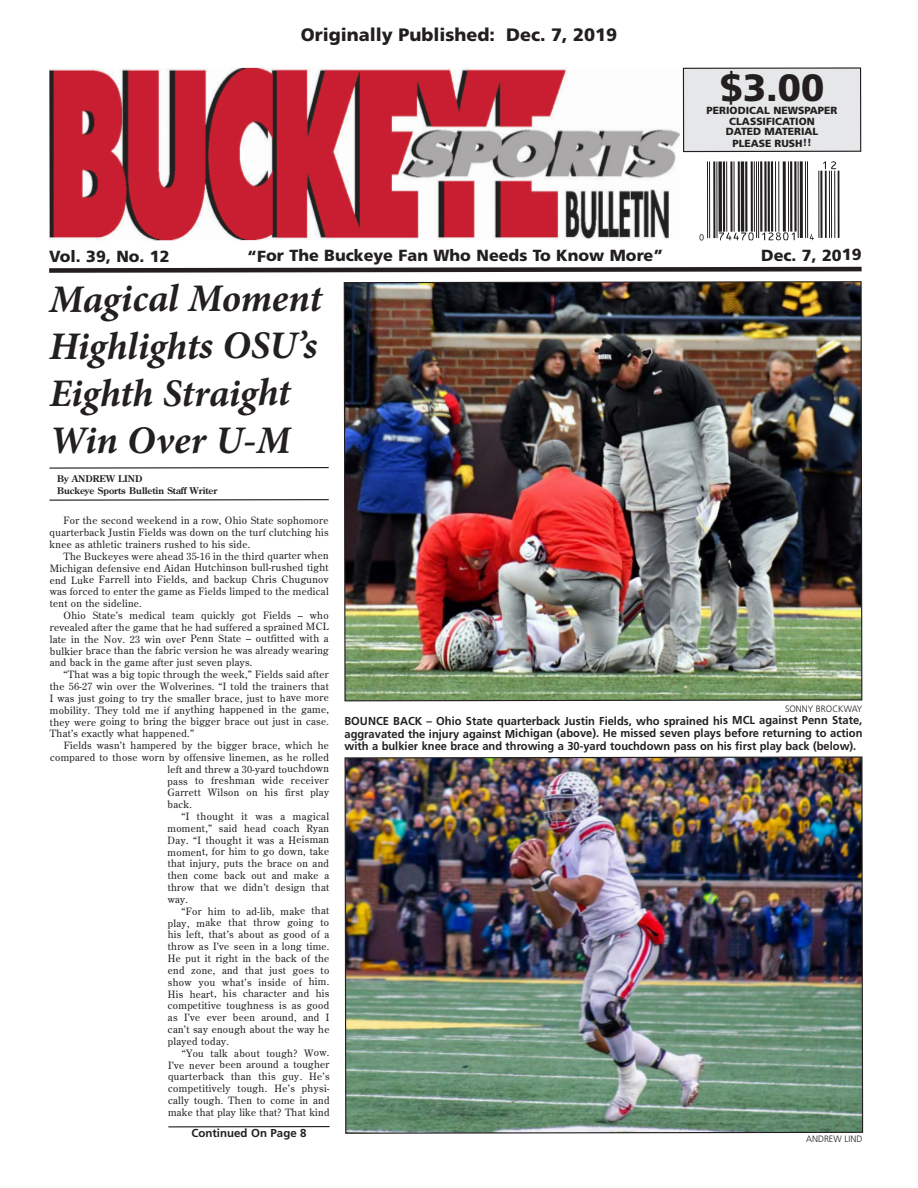
<style>
.page{position:relative;width:918px;height:1188px;background:#fff}
.page>*{position:absolute;margin:0;border:0;box-sizing:border-box;transform-origin:0 0}
.t1{font:italic 700 39px/47.1px "Minion Pro";letter-spacing:-.01em;color:#231f20}
.t2{font:900 37.95px "Frutiger LT Std";color:#231f20}
.t3{font:900 18px "Frutiger LT Std";color:#231f20}
.t4{font:900 16.05px "Frutiger LT Std";color:#231f20}
.t5{font:700 11.55px/12.6px "Frutiger LT Std";color:#231f20;text-align:justify}
.t6{font:900 10.35px/10.4px "Frutiger LT Std";color:#231f20;text-align:center}
.t7{font:10.05px "Century Old Style Std";letter-spacing:.03em;color:#231f20}
.t8{font:700 9.15px/11.4px "Century Old Style Std";color:#231f20}
.t9{font:300 9.15px "Frutiger LT Std";color:#231f20}
</style>
<div class="page">
<img style="left:49px;top:67px;width:631px;height:158px">
<svg style="left:707px;top:161px;width:133px;height:64px"></svg>
<hr style="left:707px;top:162px;width:1px;height:76px;background:#231f20">
<hr style="left:709px;top:162px;width:1px;height:76px;background:#231f20">
<hr style="left:713px;top:162px;width:2px;height:76px;background:#231f20">
<hr style="left:716px;top:161px;width:1px;height:77px;background:#231f20">
<svg style="left:718px;top:161px;width:4px;height:64px"></svg>
<hr style="left:723px;top:161px;width:2px;height:71px;background:#231f20">
<hr style="left:726px;top:161px;width:1px;height:71px;background:#231f20">
<hr style="left:730px;top:161px;width:3px;height:71px;background:#231f20">
<hr style="left:734px;top:161px;width:1px;height:71px;background:#231f20">
<hr style="left:738px;top:161px;width:2px;height:71px;background:#231f20">
<hr style="left:741px;top:161px;width:3px;height:71px;background:#231f20">
<hr style="left:745px;top:161px;width:2px;height:71px;background:#231f20">
<hr style="left:751px;top:161px;width:2px;height:71px;background:#231f20">
<hr style="left:754px;top:161px;width:1px;height:71px;background:#231f20">
<hr style="left:756px;top:161px;width:1px;height:77px;background:#231f20">
<hr style="left:758px;top:161px;width:1px;height:77px;background:#231f20">
<hr style="left:760px;top:161px;width:2px;height:71px;background:#231f20">
<hr style="left:764px;top:161px;width:3px;height:71px;background:#231f20">
<hr style="left:768px;top:161px;width:2px;height:71px;background:#231f20">
<hr style="left:771px;top:161px;width:2px;height:71px;background:#231f20">
<hr style="left:775px;top:161px;width:1px;height:71px;background:#231f20">
<hr style="left:778px;top:161px;width:1px;height:71px;background:#231f20">
<hr style="left:783px;top:161px;width:3px;height:71px;background:#231f20">
<hr style="left:788px;top:161px;width:1px;height:71px;background:#231f20">
<hr style="left:790px;top:161px;width:2px;height:71px;background:#231f20">
<hr style="left:794px;top:161px;width:3px;height:71px;background:#231f20">
<hr style="left:798px;top:161px;width:1px;height:77px;background:#231f20">
<hr style="left:800px;top:161px;width:3px;height:77px;background:#231f20">
<hr style="left:805px;top:161px;width:1px;height:77px;background:#231f20">
<hr style="left:807px;top:161px;width:1px;height:77px;background:#231f20">
<hr style="left:818px;top:171px;width:1px;height:67px;background:#231f20">
<hr style="left:820px;top:171px;width:3px;height:67px;background:#231f20">
<hr style="left:825px;top:171px;width:2px;height:67px;background:#231f20">
<hr style="left:829px;top:171px;width:1px;height:67px;background:#231f20">
<hr style="left:831px;top:171px;width:1px;height:67px;background:#231f20">
<hr style="left:834px;top:171px;width:1px;height:67px;background:#231f20">
<hr style="left:838px;top:171px;width:2px;height:67px;background:#231f20">
<svg style="left:49px;top:225px;width:813px;height:48px"></svg>
<svg style="left:823px;top:161px;width:13px;height:8px"></svg>
<div style="left:683px;top:68px;width:178px;height:84px;background:#e6e7e9"></div>
<div style="left:683px;top:67px;width:178px;height:85px;border:1px solid #231f20"></div>
<img style="left:343px;top:281px;width:520px;height:421px">
<svg style="left:49px;top:467px;width:280px;height:2px"></svg>
<svg style="left:49px;top:499px;width:280px;height:2px"></svg>
<img style="left:344px;top:756px;width:520px;height:378px">
<hr style="left:168px;top:1126px;width:162px;height:1px;background:#231f20">
<p class="t3" style="left:301px;top:23px;width:318px">Originally Published: Dec. 7, 2019</p>
<p class="t2" style="left:720px;top:64px;width:106px">$3.00</p>
<p class="t6" style="left:707px;top:106px;width:132px">PERIODICAL NEWSPAPER<br>CLASSIFICATION<br>DATED MATERIAL</p>
<p class="t6" style="left:732px;top:138px;width:81px">PLEASE RUSH!!</p>
<p class="t4" style="left:49px;top:246px;width:122px">Vol. 39, No. 12</p>
<p class="t4" style="left:247px;top:246px;width:417px">“For The Buckeye Fan Who Needs To Know More”</p>
<p class="t4" style="left:761px;top:245px;width:102px">Dec. 7, 2019</p>
<p class="t1" style="left:49px;top:275px;width:274px">Magical Moment<br>Highlights OSU’s<br>Eighth Straight<br>Win Over U-M</p>
<p class="t8" style="left:57px;top:473px;width:162px">By ANDREW LIND<br>Buckeye Sports Bulletin Staff Writer</p>
<p class="t7" style="left:63px;top:514px;width:267px">For the second weekend in a row, Ohio State sophomore</p>
<p class="t7" style="left:50px;top:526px;width:281px">quarterback Justin Fields was down on the turf clutching his</p>
<p class="t7" style="left:50px;top:538px;width:202px">knee as athletic trainers rushed to his side.</p>
<p class="t7" style="left:63px;top:550px;width:267px">The Buckeyes were ahead 35-16 in the third quarter when</p>
<p class="t7" style="left:50px;top:561px;width:280px">Michigan defensive end Aidan Hutchinson bull-rushed tight</p>
<p class="t7" style="left:50px;top:573px;width:280px">end Luke Farrell into Fields, and backup Chris Chugunov</p>
<p class="t7" style="left:50px;top:585px;width:280px">was forced to enter the game as Fields limped to the medical</p>
<p class="t7" style="left:50px;top:597px;width:94px">tent on the sideline.</p>
<p class="t7" style="left:64px;top:609px;width:267px">Ohio State’s medical team quickly got Fields – who</p>
<p class="t7" style="left:50px;top:621px;width:280px">revealed after the game that he had suffered a sprained MCL</p>
<p class="t7" style="left:50px;top:632px;width:280px">late in the Nov. 23 win over Penn State – outfitted with a</p>
<p class="t7" style="left:50px;top:644px;width:280px">bulkier brace than the fabric version he was already wearing</p>
<p class="t7" style="left:50px;top:656px;width:204px">and back in the game after just seven plays.</p>
<p class="t7" style="left:64px;top:668px;width:267px">“That was a big topic through the week,” Fields said after</p>
<p class="t7" style="left:50px;top:680px;width:280px">the 56-27 win over the Wolverines. “I told the trainers that</p>
<p class="t7" style="left:50px;top:692px;width:280px">I was just going to try the smaller brace, just to have more</p>
<p class="t7" style="left:50px;top:703px;width:280px">mobility. They told me if anything happened in the game,</p>
<p class="t7" style="left:50px;top:715px;width:280px">they were going to bring the bigger brace out just in case.</p>
<p class="t7" style="left:50px;top:727px;width:146px">That’s exactly what happened.”</p>
<p class="t7" style="left:64px;top:739px;width:267px">Fields wasn’t hampered by the bigger brace, which he</p>
<p class="t7" style="left:50px;top:751px;width:281px">compared to those worn by offensive linemen, as he rolled</p>
<p class="t7" style="left:168px;top:762px;width:163px">left and threw a 30-yard touchdown</p>
<p class="t7" style="left:168px;top:774px;width:163px">pass to freshman wide receiver</p>
<p class="t7" style="left:168px;top:786px;width:163px">Garrett Wilson on his first play</p>
<p class="t7" style="left:168px;top:798px;width:26px">back.</p>
<p class="t7" style="left:181px;top:810px;width:149px">“I thought it was a magical</p>
<p class="t7" style="left:168px;top:822px;width:163px">moment,” said head coach Ryan</p>
<p class="t7" style="left:168px;top:833px;width:163px">Day. “I thought it was a Heisman</p>
<p class="t7" style="left:168px;top:845px;width:163px">moment, for him to go down, take</p>
<p class="t7" style="left:168px;top:857px;width:163px">that injury, puts the brace on and</p>
<p class="t7" style="left:168px;top:869px;width:163px">then come back out and make a</p>
<p class="t7" style="left:168px;top:881px;width:163px">throw that we didn’t design that</p>
<p class="t7" style="left:168px;top:893px;width:22px">way.</p>
<p class="t7" style="left:182px;top:904px;width:149px">“For him to ad-lib, make that</p>
<p class="t7" style="left:168px;top:916px;width:163px">play, make that throw going to</p>
<p class="t7" style="left:168px;top:928px;width:163px">his left, that’s about as good of a</p>
<p class="t7" style="left:168px;top:940px;width:163px">throw as I’ve seen in a long time.</p>
<p class="t7" style="left:168px;top:952px;width:163px">He put it right in the back of the</p>
<p class="t7" style="left:168px;top:964px;width:163px">end zone, and that just goes to</p>
<p class="t7" style="left:168px;top:975px;width:163px">show you what’s inside of him.</p>
<p class="t7" style="left:168px;top:987px;width:163px">His heart, his character and his</p>
<p class="t7" style="left:168px;top:999px;width:163px">competitive toughness is as good</p>
<p class="t7" style="left:168px;top:1011px;width:163px">as I’ve ever been around, and I</p>
<p class="t7" style="left:168px;top:1023px;width:163px">can’t say enough about the way he</p>
<p class="t7" style="left:168px;top:1035px;width:63px">played today.</p>
<p class="t7" style="left:182px;top:1046px;width:149px">“You talk about tough? Wow.</p>
<p class="t7" style="left:168px;top:1058px;width:163px">I’ve never been around a tougher</p>
<p class="t7" style="left:168px;top:1070px;width:163px">quarterback than this guy. He’s</p>
<p class="t7" style="left:168px;top:1082px;width:163px">competitively tough. He’s physi-</p>
<p class="t7" style="left:168px;top:1094px;width:163px">cally tough. Then to come in and</p>
<p class="t7" style="left:168px;top:1106px;width:163px">make that play like that? That kind</p>
<p class="t5" style="left:191px;top:1127px;width:117px">Continued On Page 8</p>
<p class="t9" style="left:806px;top:1133px;width:58px">ANDREW LIND</p>
<p class="t9" style="left:785px;top:703px;width:79px">SONNY BROCKWAY</p>
<p class="t5" style="left:344px;top:714px;width:520px">BOUNCE BACK – Ohio State quarterback Justin Fields, who sprained his MCL against Penn State, aggravated the injury against Michigan (above). He missed seven plays before returning to action with a bulkier knee brace and throwing a 30-yard touchdown pass on his first play back (below).</p>
</div>
